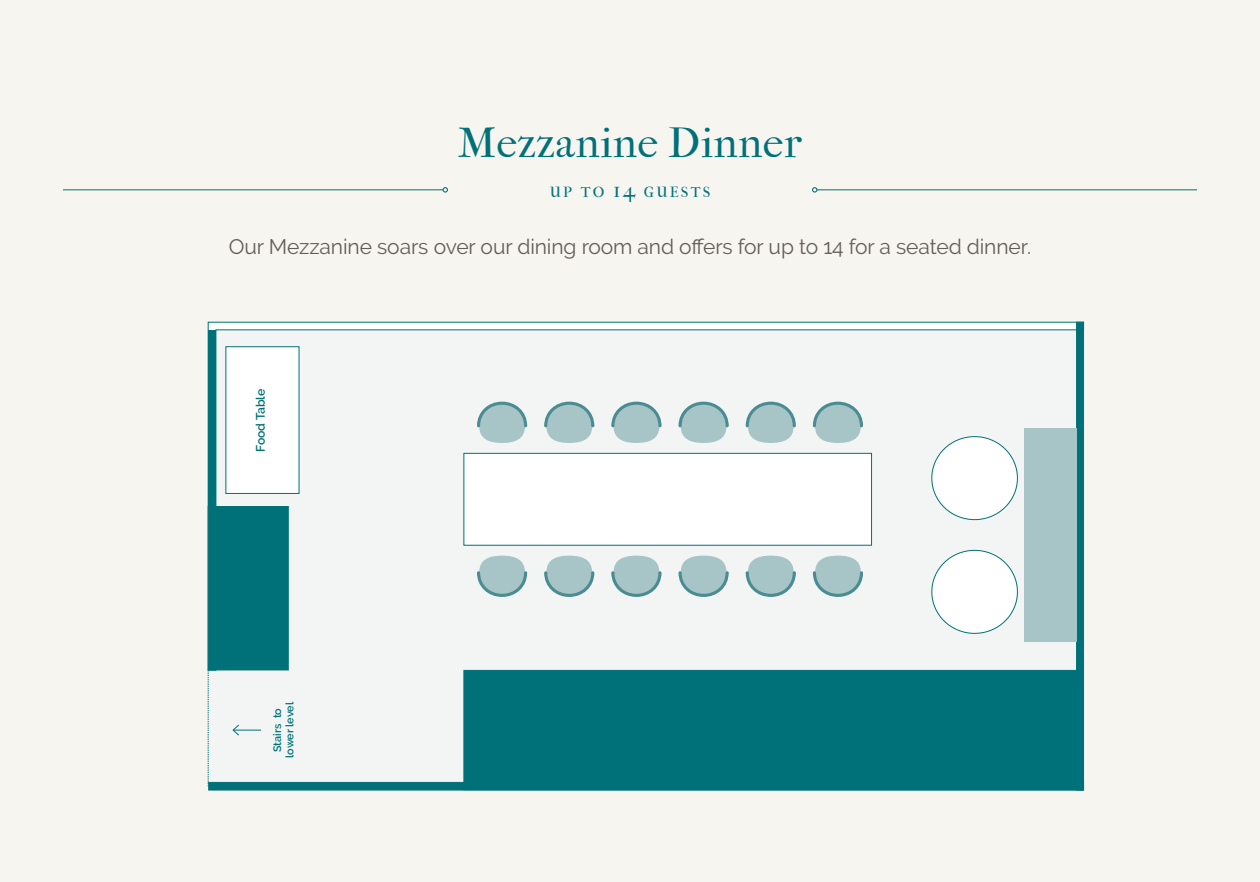
<style>
.page{position:relative;width:1260px;height:882px;background:#f7f5f0}
.page>*{position:absolute;margin:0;border:0;box-sizing:border-box;transform-origin:0 0}
.t1{font:42px "IM FELL French Canon Roman";letter-spacing:.01em;color:#007178}
.t2{font:21px "Raleway";letter-spacing:-.005em;color:#635d59}
.t3{font:14.7px "IM FELL French Canon Roman";letter-spacing:.145em;color:#007178}
.t4{font:600 12.25px "Raleway";letter-spacing:-.005em;color:#007178}
.t5{font:600 10.85px/12.4px "Raleway";letter-spacing:-.005em;color:#007178;text-align:center}
.s1{font-size:21px}
</style>
<div class="page">
<div style="left:208px;top:330px;width:872px;height:460px;background:#f2f5f4"></div>
<hr style="left:817px;top:190px;width:380px;height:1px;background:#007178">
<svg style="left:812px;top:187px;width:5px;height:6px"></svg>
<hr style="left:63px;top:190px;width:380px;height:1px;background:#007178">
<svg style="left:443px;top:187px;width:5px;height:6px"></svg>
<div style="left:464px;top:670px;width:620px;height:120px;background:#007178"></div>
<div style="left:208px;top:782px;width:876px;height:8px;background:#007178"></div>
<svg style="left:233px;top:724px;width:28px;height:12px"></svg>
<svg style="left:208px;top:322px;width:868px;height:349px"></svg>
<div style="left:208px;top:506px;width:81px;height:164px;background:#007178;border:1px solid #007178"></div>
<div style="left:1076px;top:322px;width:8px;height:468px;background:#007178;border:1px solid #007178"></div>
<svg style="left:208px;top:670px;width:1px;height:116px"></svg>
<div style="left:208px;top:330px;width:8px;height:176px;background:#007178"></div>
<div style="left:1024px;top:428px;width:52px;height:214px;background:#a7c4c7"></div>
<div style="left:932px;top:437px;width:85px;height:83px;background:#fff;border-radius:50%"></div>
<div style="left:932px;top:550px;width:85px;height:83px;background:#fff;border-radius:50%"></div>
<p class="t1" style="left:458px;top:118px;width:345px">Mezzanine Dinner</p>
<p class="t3" style="left:550px;top:184px;width:162px">UP TO <span class="s1">14</span> GUESTS</p>
<p class="t2" style="left:229px;top:235px;width:804px">Our Mezzanine soars over our dining room and offers for up to 14 for a seated dinner.</p>
<p class="t4" style="left:253px;top:452px;width:65px;rotate:-90deg">Food Table</p>
<p class="t5" style="left:271px;top:758px;width:57px;rotate:-90deg">Stairs to lower level</p>
</div>
